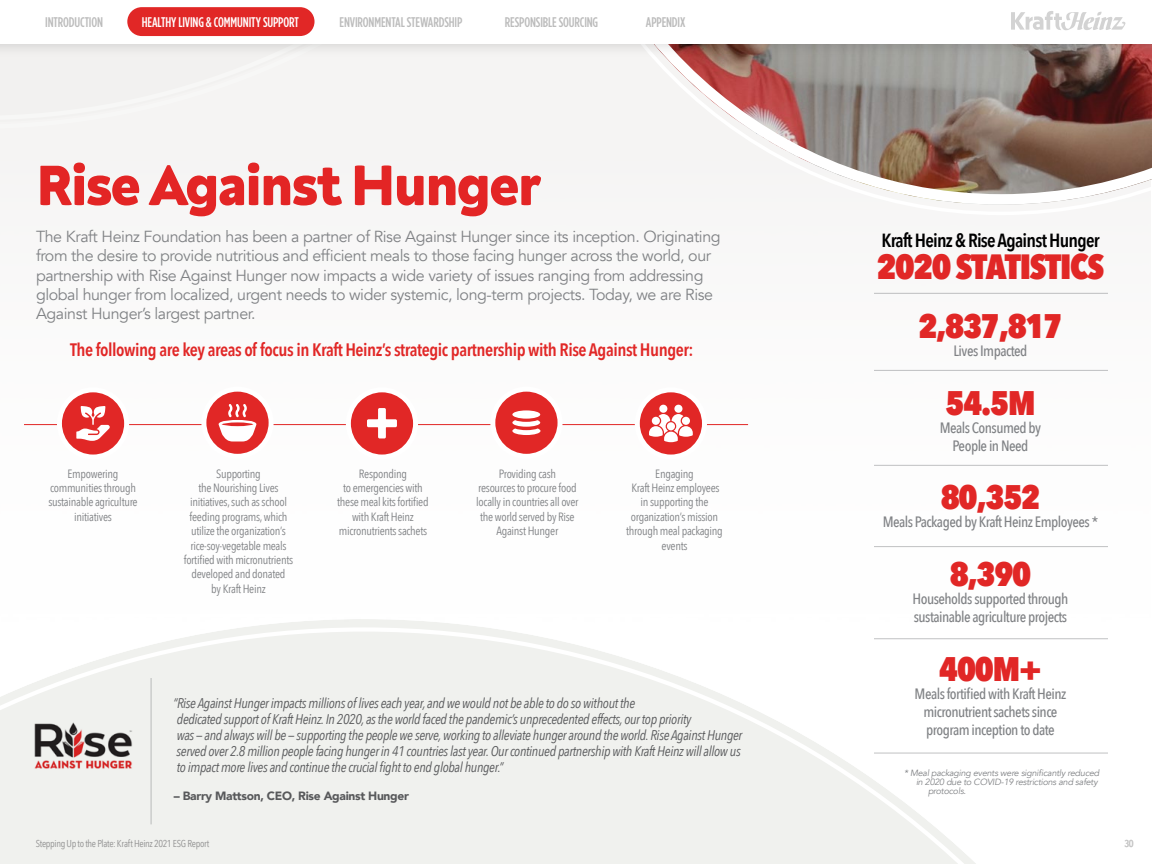
<style>
.page{position:relative;width:1152px;height:864px;background:#fff}
.page>*{position:absolute;margin:0;border:0;box-sizing:border-box;transform-origin:0 0}
.t1{font:800 58px "Neufreit";letter-spacing:-.035em;color:#e32525}
.t2{font:800 35px "Avenir Next Condensed";letter-spacing:-.035em;color:#e12726}
.t3{font:800 34px "Avenir Next Condensed";letter-spacing:-.035em;color:#e12726}
.t4{font:600 19px "Avenir Next Condensed";letter-spacing:-.04em;color:#000}
.t5{font:600 18px "Avenir Next Condensed";letter-spacing:-.025em;color:#e12726}
.t6{font:16px/19.2px "Avenir";letter-spacing:-.025em;color:#808285}
.t7{font:500 15px/18px "Avenir Next Condensed";letter-spacing:-.035em;color:#808285;text-align:center}
.t8{font:italic 14px/16px "Avenir Next Condensed";letter-spacing:-.025em;color:#58595b}
.t9{font:500 14px "Gotham Condensed";letter-spacing:-.01em;color:#bcbcbc}
.t10{font:500 14px "Gotham Condensed";letter-spacing:-.01em;color:#fff}
.t11{font:12px/14.4px "Avenir Next Condensed";letter-spacing:-.025em;color:#808285;text-align:center}
.t12{font:900 12px "Avenir";letter-spacing:-.025em;color:#58595b}
.t13{font:10px "Avenir Next Condensed";letter-spacing:-.03em;color:#919191}
.t14{font:500 10px "Avenir Next Condensed";color:#bcbcbc}
.t15{font:italic 9px "Avenir";letter-spacing:-.025em;color:#808285}
</style>
<div class="page">
<svg style="left:0;top:678px;width:1108px;height:186px"></svg>
<div style="left:0;top:0;width:1151px;height:678px;background:#fcfbfb"></div>
<hr style="left:24px;top:424px;width:724px;height:1px;background:#e12726">
<svg style="left:204px;top:389px;width:67px;height:67px;background:#e54746"></svg>
<div style="left:201px;top:387px;width:73px;height:72px;border:5px solid #fff;border-radius:50%"></div>
<svg style="left:219px;top:404px;width:37px;height:38px"></svg>
<svg style="left:59px;top:390px;width:68px;height:67px;background:#e54544"></svg>
<div style="left:57px;top:387px;width:72px;height:73px;border:5px solid #fff;border-radius:50%"></div>
<svg style="left:76px;top:406px;width:34px;height:35px"></svg>
<svg style="left:637px;top:390px;width:68px;height:67px;background:#e54847"></svg>
<div style="left:635px;top:387px;width:72px;height:73px;border:5px solid #fff;border-radius:50%"></div>
<div style="left:659px;top:405px;width:8px;height:8px;background:#fff;border-radius:50%"></div>
<div style="left:674px;top:405px;width:9px;height:8px;background:#fff;border-radius:50%"></div>
<svg style="left:649px;top:414px;width:44px;height:28px"></svg>
<div style="left:493px;top:389px;width:67px;height:67px;background:#e12726;border-radius:50%"></div>
<div style="left:490px;top:387px;width:73px;height:72px;border:5px solid #fff;border-radius:50%"></div>
<svg style="left:512px;top:420px;width:28px;height:15px"></svg>
<div style="left:512px;top:410px;width:28px;height:9px;background:#fff;border-radius:50%"></div>
<svg style="left:348px;top:390px;width:68px;height:67px;background:#e44241"></svg>
<div style="left:346px;top:387px;width:72px;height:73px;border:5px solid #fff;border-radius:50%"></div>
<svg style="left:367px;top:408px;width:30px;height:30px"></svg>
<svg style="left:725px;top:58px;width:427px;height:147px"></svg>
<hr style="left:874px;top:293px;width:234px;height:1px;background:#808285">
<hr style="left:874px;top:370px;width:234px;height:1px;background:#808285">
<hr style="left:874px;top:465px;width:234px;height:1px;background:#808285">
<hr style="left:874px;top:546px;width:234px;height:1px;background:#808285">
<hr style="left:874px;top:638px;width:234px;height:1px;background:#808285">
<hr style="left:874px;top:753px;width:234px;height:1px;background:#808285">
<img style="left:28px;top:716px;width:110px;height:67px">
<hr style="left:151px;top:678px;width:1px;height:146px;background:#808285">
<svg style="left:0;top:58px;width:716px;height:64px"></svg>
<div style="left:0;top:0;width:1152px;height:58px;background:#000;opacity:.19"></div>
<div style="left:0;top:0;width:1152px;height:43px;background:#fff"></div>
<div style="left:127px;top:7px;width:188px;height:29px;background:#e12726;border-radius:14px"></div>
<svg style="left:1011px;top:11px;width:115px;height:20px"></svg>
<p class="t9" style="left:45px;top:14px;width:59px">INTRODUCTION</p>
<p class="t10" style="left:142px;top:14px;width:159px">HEALTHY LIVING &amp; COMMUNITY SUPPORT</p>
<p class="t9" style="left:340px;top:14px;width:124px">ENVIRONMENTAL STEWARDSHIP</p>
<p class="t9" style="left:505px;top:14px;width:95px">RESPONSIBLE SOURCING</p>
<p class="t9" style="left:646px;top:14px;width:41px">APPENDIX</p>
<p class="t1" style="left:36px;top:151px;width:506px">Rise Against Hunger</p>
<p class="t6" style="left:36px;top:227px;width:686px">The Kraft Heinz Foundation has been a partner of Rise Against Hunger since its inception. Originating from the desire to provide nutritious and efficient meals to those facing hunger across the world, our partnership with Rise Against Hunger now impacts a wide variety of issues ranging from addressing global hunger from localized, urgent needs to wider systemic, long-term projects. Today, we are Rise Against Hunger’s largest partner.</p>
<p class="t5" style="left:70px;top:335px;width:625px">The following are key areas of focus in Kraft Heinz’s strategic partnership with Rise Against Hunger:</p>
<p class="t11" style="left:48px;top:466px;width:91px">Empowering communities through sustainable agriculture initiatives</p>
<p class="t11" style="left:184px;top:466px;width:111px">Supporting<br>the Nourishing Lives initiatives, such as school feeding programs, which utilize the organization’s rice-soy-vegetable meals fortified with micronutrients developed and donated<br>by Kraft Heinz</p>
<p class="t11" style="left:337px;top:466px;width:93px">Responding<br>to emergencies with these meal kits fortified with Kraft Heinz micronutrients sachets</p>
<p class="t11" style="left:476px;top:466px;width:104px">Providing cash<br>resources to procure food locally in countries all over the world served by Rise<br>Against Hunger</p>
<p class="t11" style="left:626px;top:466px;width:98px">Engaging<br>Kraft Heinz employees in supporting the organization’s mission through meal packaging events</p>
<p class="t8" style="left:173px;top:695px;width:571px">“Rise Against Hunger impacts millions of lives each year, and we would not be able to do so without the<br>dedicated support of Kraft Heinz. In 2020, as the world faced the pandemic’s unprecedented effects, our top priority<br>was — and always will be — supporting the people we serve, working to alleviate hunger around the world. Rise Against Hunger served over 2.8 million people facing hunger in 41 countries last year. Our continued partnership with Kraft Heinz will allow us to impact more lives and continue the crucial fight to end global hunger.”</p>
<p class="t12" style="left:174px;top:785px;width:237px">– Barry Mattson, CEO, Rise Against Hunger</p>
<p class="t13" style="left:36px;top:835px;width:175px">Stepping Up to the Plate: Kraft Heinz 2021 ESG Report</p>
<p class="t4" style="left:881px;top:224px;width:220px">Kraft Heinz &amp; Rise Against Hunger</p>
<p class="t2" style="left:877px;top:245px;width:229px">2020 STATISTICS</p>
<p class="t3" style="left:918px;top:305px;width:146px">2,837,817</p>
<p class="t7" style="left:954px;top:342px;width:75px">Lives Impacted</p>
<p class="t3" style="left:946px;top:381px;width:91px">54.5M</p>
<p class="t7" style="left:940px;top:418px;width:103px">Meals Consumed by<br>People in Need</p>
<p class="t3" style="left:941px;top:476px;width:101px">80,352</p>
<p class="t7" style="left:883px;top:513px;width:217px">Meals Packaged by Kraft Heinz Employees *</p>
<p class="t3" style="left:950px;top:553px;width:83px">8,390</p>
<p class="t7" style="left:913px;top:590px;width:157px;text-align:left">Households supported through sustainable agriculture projects</p>
<p class="t3" style="left:939px;top:648px;width:104px">400M+</p>
<p class="t7" style="left:915px;top:685px;width:153px">Meals fortified with Kraft Heinz micronutrient sachets since program inception to date</p>
<p class="t15" style="left:904px;top:767px;width:197px">* Meal packaging events were significantly reduced</p>
<p class="t15" style="left:916px;top:776px;width:183px">in 2020 due to COVID-19 restrictions and safety</p>
<p class="t15" style="left:928px;top:785px;width:40px">protocols.</p>
<p class="t14" style="left:1124px;top:837px;width:11px">30</p>
</div>
